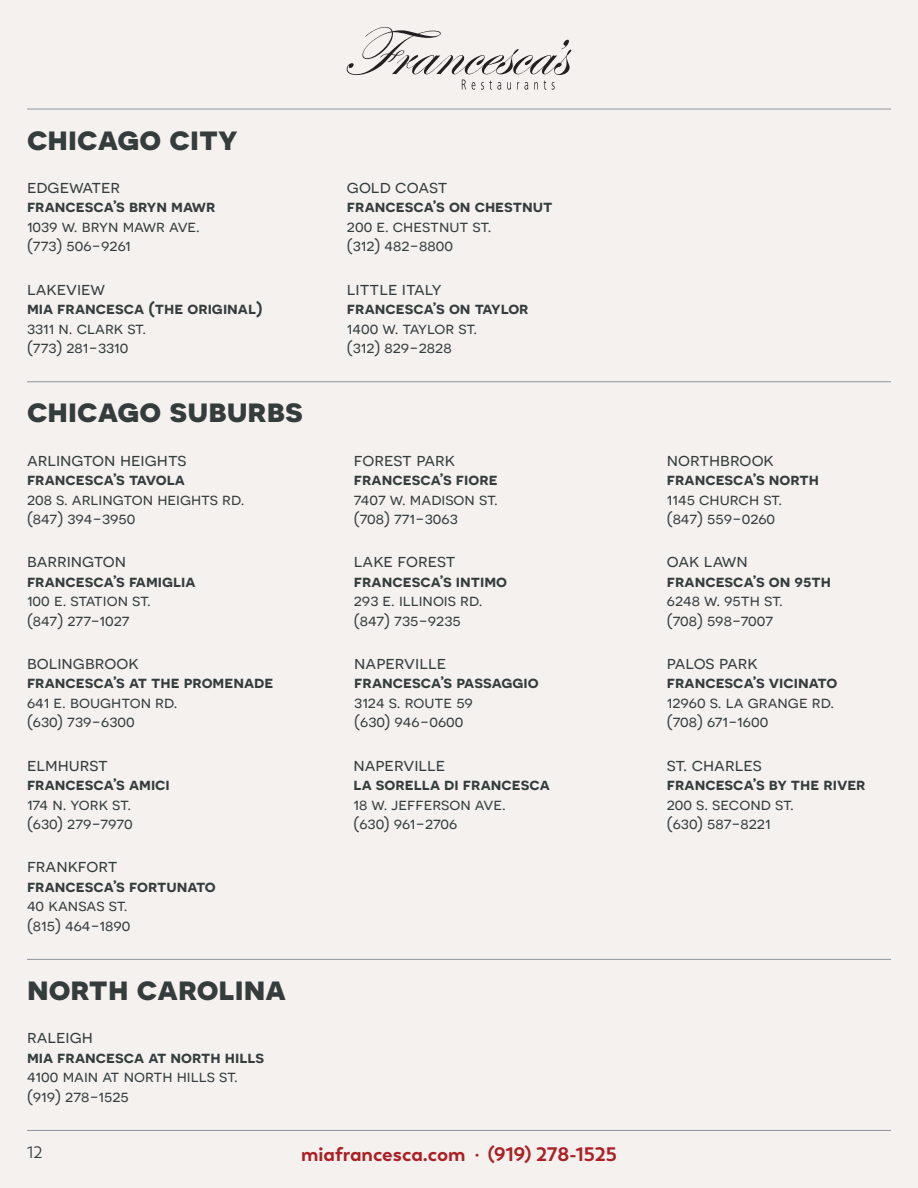
<style>
.page{position:relative;width:918px;height:1188px;background:#f4f1ef}
.page>*{position:absolute;margin:0;border:0;box-sizing:border-box;transform-origin:0 0}
.t1{font:700 33px "Novecentosanswide";color:#343c3c}
.t2{font:700 19.5px "Boston";color:#aa2024}
.t3{font:18px "Novecentosanswide";color:#343c3c}
.t4{font:16.5px/19.5px "Novecentosanswide";color:#343c3c}
.t5{font:600 16.5px "Novecentosanswide";color:#343c3c}
.t6{font:16.5px "Boston";color:#343c3c}
.s1{font-family:"Aleo";font-weight:400}
</style>
<div class="page">
<hr style="left:27px;top:1130px;width:864px;height:1px;background:#8e949b">
<svg style="left:347px;top:27px;width:224px;height:63px"></svg>
<hr style="left:27px;top:381px;width:864px;height:1px;background:#8e949b">
<hr style="left:27px;top:959px;width:864px;height:1px;background:#8e949b">
<hr style="left:27px;top:109px;width:864px;height:1px;background:#8e949b">
<h1 class="t1" style="left:27px;top:117px;width:212px">CHICAGO CITY</h1>
<p class="t3" style="left:27px;top:176px;width:95px">edgewater</p>
<p class="t5" style="left:27px;top:197px;width:190px">francesca’s bryn mawr</p>
<p class="t4" style="left:27px;top:216px;width:175px">1039 w. bryn mawr ave. (773) 506-9261</p>
<p class="t3" style="left:27px;top:278px;width:80px">lakeview</p>
<p class="t5" style="left:27px;top:298px;width:237px">mia francesca (the original)</p>
<p class="t4" style="left:27px;top:318px;width:121px">3311 n. clark st. (773) 281-3310</p>
<h1 class="t1" style="left:27px;top:390px;width:277px">CHICAGO SUBURBS</h1>
<p class="t3" style="left:27px;top:449px;width:161px">arlington heights</p>
<p class="t5" style="left:27px;top:469px;width:160px">francesca’s tavola</p>
<p class="t4" style="left:27px;top:489px;width:219px">208 s. arlington heights rd. (847) 394-3950</p>
<p class="t3" style="left:27px;top:550px;width:101px">barrington</p>
<p class="t5" style="left:27px;top:571px;width:170px">francesca’s famiglia</p>
<p class="t4" style="left:27px;top:591px;width:125px">100 e. station st. (847) 277-1027</p>
<p class="t3" style="left:27px;top:652px;width:113px">bolingbrook</p>
<p class="t5" style="left:27px;top:673px;width:248px">francesca’s at the promenade</p>
<p class="t4" style="left:27px;top:692px;width:152px">641 e. boughton rd. (630) 739-6300</p>
<p class="t3" style="left:27px;top:754px;width:82px">elmhurst</p>
<p class="t5" style="left:27px;top:774px;width:144px">francesca’s amici</p>
<p class="t4" style="left:27px;top:794px;width:107px">174 n. york st. (630) 279-7970</p>
<p class="t3" style="left:27px;top:855px;width:92px">frankfort</p>
<p class="t5" style="left:27px;top:876px;width:190px">francesca’s fortunato</p>
<p class="t4" style="left:27px;top:895px;width:105px">40 kansas st. (815) 464-1890</p>
<h1 class="t1" style="left:27px;top:968px;width:261px">NORTH CAROLINA</h1>
<p class="t3" style="left:27px;top:1026px;width:67px">raleigh</p>
<p class="t5" style="left:27px;top:1047px;width:239px">mia francesca at north hills</p>
<p class="t4" style="left:27px;top:1067px;width:212px">4100 main at north hills st. (919) 278-1525</p>
<p class="t3" style="left:347px;top:176px;width:102px">gold coast</p>
<p class="t5" style="left:347px;top:197px;width:207px">francesca’s on chestnut</p>
<p class="t4" style="left:347px;top:216px;width:146px">200 e. chestnut st. (312) 482-8800</p>
<p class="t3" style="left:347px;top:278px;width:96px">little italy</p>
<p class="t5" style="left:347px;top:298px;width:183px">francesca’s on taylor</p>
<p class="t4" style="left:347px;top:318px;width:132px">1400 w. taylor st. (312) 829-2828</p>
<p class="t3" style="left:354px;top:449px;width:103px">forest park</p>
<p class="t5" style="left:354px;top:469px;width:145px">francesca’s fiore</p>
<p class="t4" style="left:354px;top:489px;width:146px">7407 w. madison st. (708) 771-3063</p>
<p class="t3" style="left:354px;top:550px;width:103px">lake forest</p>
<p class="t5" style="left:354px;top:571px;width:155px">francesca’s intimo</p>
<p class="t4" style="left:354px;top:591px;width:130px">293 e. illinois rd. (847) 735-9235</p>
<p class="t3" style="left:354px;top:652px;width:93px">naperville</p>
<p class="t5" style="left:354px;top:673px;width:186px">francesca’s passaggio</p>
<p class="t4" style="left:354px;top:692px;width:120px">3124 s. route 59 (630) 946-0600</p>
<p class="t3" style="left:354px;top:754px;width:93px">naperville</p>
<p class="t5" style="left:354px;top:774px;width:198px">la sorella di francesca</p>
<p class="t4" style="left:354px;top:794px;width:154px">18 w. jefferson ave. (630) 961-2706</p>
<p class="t6" style="left:27px;top:1143px;width:17px">12</p>
<p class="t2" style="left:301px;top:1142px;width:317px">miafrancesca.com <span class="s1">·</span> (919) 278-1525</p>
<p class="t3" style="left:667px;top:449px;width:109px">northbrook</p>
<p class="t5" style="left:667px;top:469px;width:154px">francesca’s north</p>
<p class="t4" style="left:667px;top:489px;width:117px">1145 church st. (847) 559-0260</p>
<p class="t3" style="left:667px;top:550px;width:83px">oak lawn</p>
<p class="t5" style="left:667px;top:571px;width:166px">francesca’s on 95th</p>
<p class="t4" style="left:667px;top:591px;width:118px">6248 w. 95th st. (708) 598-7007</p>
<p class="t3" style="left:667px;top:652px;width:92px">palos park</p>
<p class="t5" style="left:667px;top:673px;width:172px">francesca’s vicinato</p>
<p class="t4" style="left:667px;top:692px;width:169px">12960 s. la grange rd. (708) 671-1600</p>
<p class="t3" style="left:667px;top:754px;width:96px">st. charles</p>
<p class="t5" style="left:667px;top:774px;width:200px">francesca’s by the river</p>
<p class="t4" style="left:667px;top:794px;width:129px">200 s. second st. (630) 587-8221</p>
</div>
